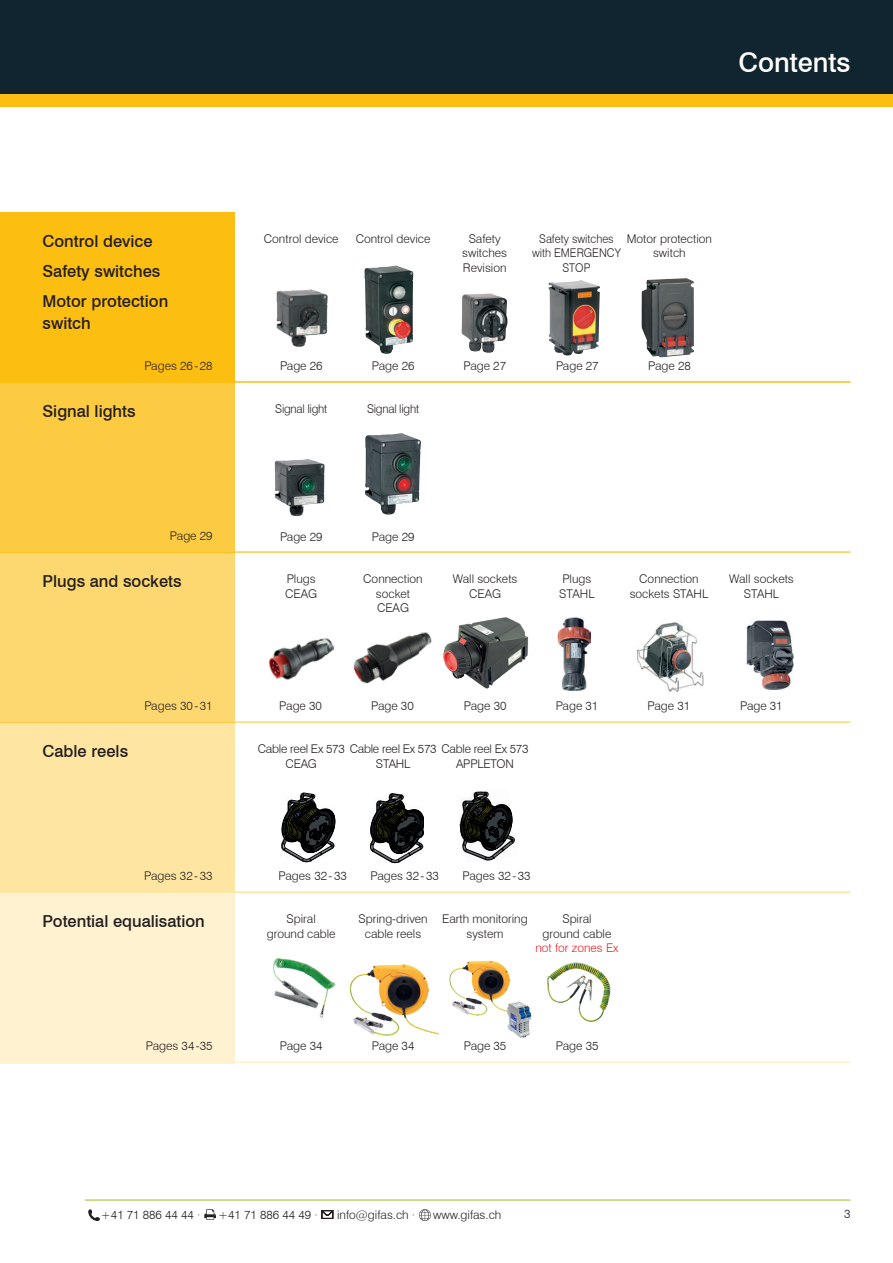
<style>
.page{position:relative;width:893px;height:1263px;background:#fff}
.page>*{position:absolute;margin:0;border:0;box-sizing:border-box;transform-origin:0 0}
.t1{font:500 27px "Swiss 721 BT";color:#fff}
.t2{font:500 16.5px/30.2px "Swiss 721 BT";color:#231f20}
.t3{font:300 12px/14.4px "Swiss 721 BT";color:#231f20;text-align:center}
.t4{font:300 12px/14.4px "Swiss 721 BT";letter-spacing:-.02em;color:#231f20}
.t5{font:300 12px/14.4px "Swiss 721 BT";color:#231f20;text-align:center;scale:.93 1}
.t6{font:300 12px "Swiss 721 BT";letter-spacing:-.02em;color:#231f20;scale:.96 1}
.t7{font:300 12px "Swiss 721 BT";color:#ee1d23}
</style>
<div class="page">
<div style="left:0;top:213px;width:235px;height:170px;background:#fdbe12"></div>
<div style="left:0;top:383px;width:235px;height:170px;background:#fdcb41"></div>
<div style="left:0;top:553px;width:235px;height:170px;background:#fdd870"></div>
<div style="left:0;top:723px;width:235px;height:170px;background:#fee5a1"></div>
<div style="left:0;top:893px;width:235px;height:170px;background:#fef2d0"></div>
<hr style="left:235px;top:381px;width:615px;height:2px;background:#fdbe12">
<hr style="left:235px;top:551px;width:615px;height:2px;background:#fec94d">
<hr style="left:235px;top:721px;width:615px;height:2px;background:#fed57c">
<hr style="left:235px;top:891px;width:615px;height:2px;background:#ffe1a5">
<hr style="left:235px;top:1061px;width:615px;height:2px;background:#fef0d0">
<div style="left:0;top:94px;width:893px;height:13px;background:#fdbe12"></div>
<div style="left:0;top:0;width:893px;height:94px;background:#112530"></div>
<hr style="left:85px;top:1199px;width:765px;height:2px;background:#bbd76a">
<svg style="left:88px;top:1209px;width:12px;height:12px"></svg>
<svg style="left:204px;top:1209px;width:12px;height:11px"></svg>
<svg style="left:322px;top:1210px;width:11px;height:9px"></svg>
<svg style="left:419px;top:1209px;width:12px;height:12px"></svg>
<img style="left:275px;top:459px;width:50px;height:57px">
<img style="left:462px;top:293px;width:46px;height:60px">
<img style="left:642px;top:278px;width:52px;height:80px">
<img style="left:364px;top:265px;width:49px;height:89px">
<img style="left:549px;top:280px;width:51px;height:75px">
<img style="left:365px;top:433px;width:56px;height:81px">
<img style="left:353px;top:632px;width:79px;height:52px">
<img style="left:443px;top:617px;width:86px;height:72px">
<img style="left:269px;top:638px;width:65px;height:42px">
<img style="left:637px;top:622px;width:67px;height:70px">
<img style="left:557px;top:617px;width:34px;height:73px">
<img style="left:747px;top:620px;width:47px;height:69px">
<img style="left:449px;top:960px;width:62px;height:56px">
<img style="left:349px;top:964px;width:89px;height:72px">
<img style="left:504px;top:998px;width:28px;height:40px">
<img style="left:547px;top:962px;width:64px;height:60px">
<img style="left:272px;top:958px;width:64px;height:60px">
<svg style="left:282px;top:793px;width:53px;height:69px"></svg>
<svg style="left:370px;top:794px;width:53px;height:69px"></svg>
<img style="left:459px;top:791px;width:57px;height:70px">
<svg style="left:461px;top:792px;width:53px;height:68px"></svg>
<img style="left:276px;top:289px;width:52px;height:58px">
<h1 class="t1" style="left:738px;top:46px;width:114px">Contents</h1>
<h2 class="t2" style="left:43px;top:226px;width:127px">Control device<br>Safety switches<br>Motor protection</h2>
<h2 class="t2" style="left:43px;top:308px;width:50px">switch</h2>
<p class="t3" style="left:264px;top:231px;width:76px">Control device</p>
<p class="t3" style="left:356px;top:231px;width:76px">Control device</p>
<p class="t3" style="left:462px;top:231px;width:46px">Safety switches<br>Revision</p>
<p class="t5" style="left:532px;top:231px;width:97px">Safety switches with EMERGENCY<br>STOP</p>
<p class="t3" style="left:627px;top:231px;width:87px">Motor protection switch</p>
<p class="t3" style="left:144px;top:359px;width:70px">Pages 26-28</p>
<p class="t3" style="left:280px;top:358px;width:44px">Page 26</p>
<p class="t3" style="left:372px;top:358px;width:44px">Page 26</p>
<p class="t3" style="left:463px;top:358px;width:44px">Page 27</p>
<p class="t3" style="left:556px;top:358px;width:44px">Page 27</p>
<p class="t3" style="left:648px;top:358px;width:44px">Page 28</p>
<h2 class="t2" style="left:43px;top:395px;width:95px">Signal lights</h2>
<p class="t6" style="left:275px;top:401px;width:56px">Signal light</p>
<p class="t6" style="left:367px;top:401px;width:56px">Signal light</p>
<p class="t3" style="left:170px;top:529px;width:44px">Page 29</p>
<p class="t3" style="left:280px;top:529px;width:44px">Page 29</p>
<p class="t3" style="left:372px;top:529px;width:44px">Page 29</p>
<h2 class="t2" style="left:43px;top:565px;width:141px">Plugs and sockets</h2>
<p class="t3" style="left:285px;top:572px;width:33px;text-align:left">Plugs<br>CEAG</p>
<p class="t3" style="left:363px;top:572px;width:61px">Connection socket<br>CEAG</p>
<p class="t3" style="left:453px;top:572px;width:66px">Wall sockets<br>CEAG</p>
<p class="t3" style="left:559px;top:572px;width:37px;text-align:left">Plugs<br>STAHL</p>
<p class="t3" style="left:630px;top:572px;width:80px">Connection sockets STAHL</p>
<p class="t3" style="left:729px;top:572px;width:66px">Wall sockets<br>STAHL</p>
<h2 class="t2" style="left:43px;top:736px;width:87px">Cable reels</h2>
<p class="t3" style="left:144px;top:698px;width:70px">Pages 30-31</p>
<p class="t3" style="left:279px;top:698px;width:44px">Page 30</p>
<p class="t3" style="left:371px;top:698px;width:44px">Page 30</p>
<p class="t3" style="left:464px;top:698px;width:44px">Page 30</p>
<p class="t3" style="left:556px;top:698px;width:44px">Page 31</p>
<p class="t3" style="left:648px;top:698px;width:44px">Page 31</p>
<p class="t3" style="left:740px;top:698px;width:44px">Page 31</p>
<p class="t4" style="left:286px;top:742px;width:244px;text-indent:-28px">Cable reel Ex 573 Cable reel Ex 573 Cable reel Ex 573<br>CEAG</p>
<p class="t3" style="left:376px;top:756px;width:36px">STAHL</p>
<p class="t4" style="left:456px;top:756px;width:59px">APPLETON</p>
<p class="t3" style="left:144px;top:868px;width:70px">Pages 32-33</p>
<p class="t3" style="left:279px;top:869px;width:70px">Pages 32-33</p>
<p class="t3" style="left:371px;top:869px;width:70px">Pages 32-33</p>
<p class="t3" style="left:462px;top:869px;width:70px">Pages 32-33</p>
<h2 class="t2" style="left:43px;top:906px;width:164px">Potential equalisation</h2>
<p class="t3" style="left:146px;top:1039px;width:68px">Pages 34-35</p>
<p class="t3" style="left:267px;top:912px;width:70px">Spiral ground cable</p>
<p class="t3" style="left:543px;top:912px;width:70px">Spiral ground cable</p>
<p class="t7" style="left:535px;top:941px;width:85px">not for zones Ex</p>
<p class="t3" style="left:358px;top:912px;width:71px">Spring-driven cable reels</p>
<p class="t3" style="left:442px;top:912px;width:87px">Earth monitoring system</p>
<p class="t3" style="left:280px;top:1038px;width:44px">Page 34</p>
<p class="t3" style="left:372px;top:1039px;width:44px">Page 34</p>
<p class="t3" style="left:464px;top:1038px;width:44px">Page 35</p>
<p class="t3" style="left:556px;top:1038px;width:44px">Page 35</p>
<p class="t3" style="left:101px;top:1207px;width:101px">+41 71 886 44 44 ·</p>
<p class="t3" style="left:218px;top:1207px;width:101px">+41 71 886 44 49 ·</p>
<p class="t3" style="left:337px;top:1207px;width:80px">info@gifas.ch ·</p>
<p class="t3" style="left:433px;top:1207px;width:70px">www.gifas.ch</p>
<p class="t3" style="left:844px;top:1207px;width:8px">3</p>
</div>
